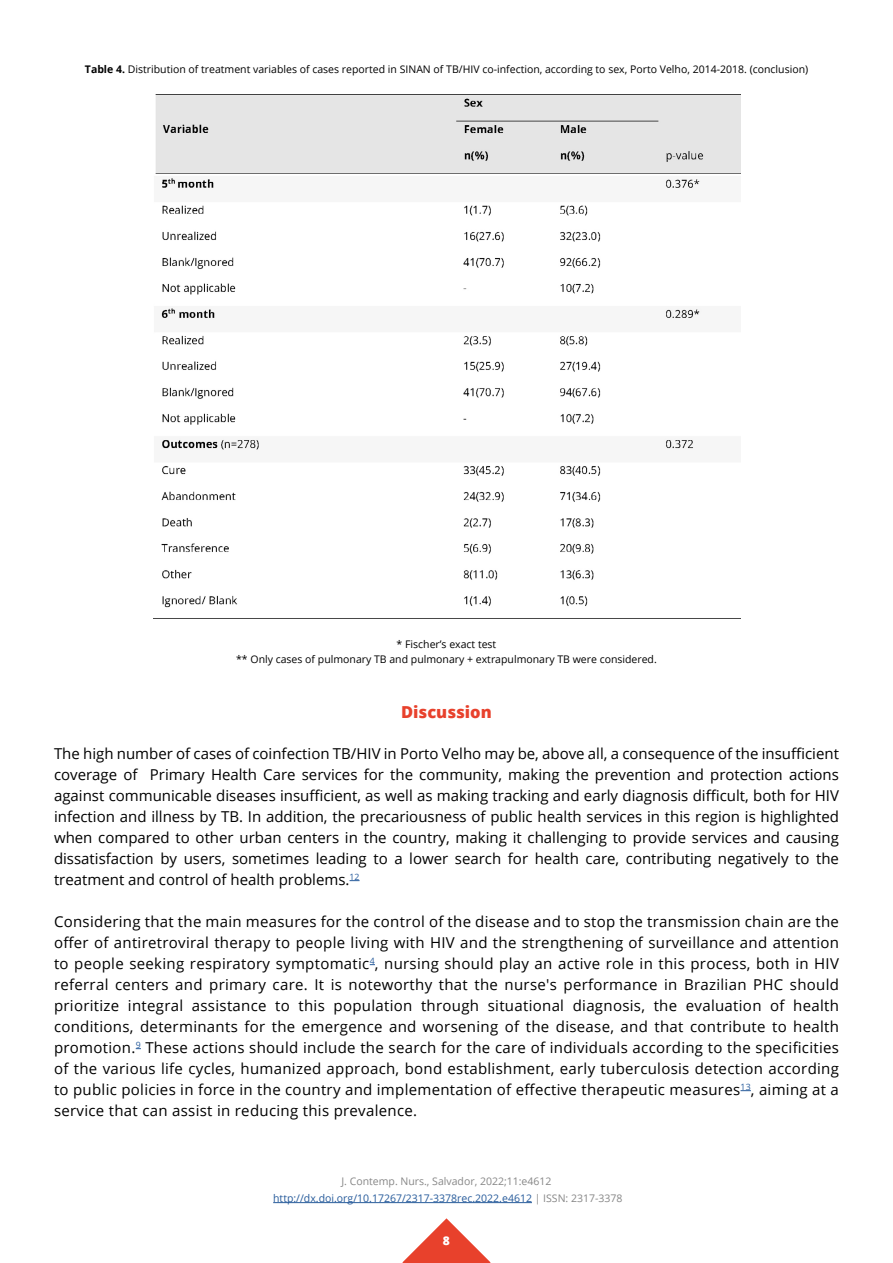
<style>
.page{position:relative;width:893px;height:1263px;background:#fff}
.page>*{position:absolute;margin:0;border:0;box-sizing:border-box;transform-origin:0 0}
.t1{font:800 16.5px "Open Sans";color:#e8412c}
.t2{font:15px/21px "Open Sans";letter-spacing:.01em;color:#000;text-align:justify}
.t3{font:800 12px "Open Sans";color:#fff}
.t4{font:10.5px/15px "Open Sans";color:#000;text-align:center}
.t5{font:10.5px/16.5px "Open Sans";color:#878787;text-align:center}
.s1{font-weight:700}
.s2{color:#275b9b}
</style>
<div class="page">
<svg style="left:402px;top:1218px;width:89px;height:45px"></svg>
<hr style="left:273px;top:1202px;width:259px;height:1px;background:#275b9b">
<img style="left:154px;top:94px;width:586px;height:525px">
<p class="t4" style="left:85px;top:61px;width:725px"><span class="s1">Table 4.</span> Distribution of treatment variables of cases reported in SINAN of TB/HIV co-infection, according to sex, Porto Velho, 2014-2018. (conclusion)</p>
<p class="t4" style="left:236px;top:636px;width:422px">* Fischer’s exact test<br>** Only cases of pulmonary TB and pulmonary + extrapulmonary TB were considered.</p>
<p class="t1" style="left:401px;top:700px;width:92px">Discussion</p>
<p class="t2" style="left:54px;top:743px;width:786px">The high number of cases of coinfection TB/HIV in Porto Velho may be, above all, a consequence of the insufficient coverage of Primary Health Care services for the community, making the prevention and protection actions against communicable diseases insufficient, as well as making tracking and early diagnosis difficult, both for HIV infection and illness by TB. In addition, the precariousness of public health services in this region is highlighted when compared to other urban centers in the country, making it challenging to provide services and causing dissatisfaction by users, sometimes leading to a lower search for health care, contributing negatively to the treatment and control of health problems.<sup>12</sup></p>
<p class="t2" style="left:54px;top:911px;width:786px">Considering that the main measures for the control of the disease and to stop the transmission chain are the offer of antiretroviral therapy to people living with HIV and the strengthening of surveillance and attention to people seeking respiratory symptomatic<sup>4</sup>, nursing should play an active role in this process, both in HIV referral centers and primary care. It is noteworthy that the nurse's performance in Brazilian PHC should prioritize integral assistance to this population through situational diagnosis, the evaluation of health conditions, determinants for the emergence and worsening of the disease, and that contribute to health promotion.<sup>9</sup> These actions should include the search for the care of individuals according to the specificities of the various life cycles, humanized approach, bond establishment, early tuberculosis detection according to public policies in force in the country and implementation of effective therapeutic measures<sup>13</sup>, aiming at a service that can assist in reducing this prevalence.</p>
<p class="t5" style="left:273px;top:1173px;width:351px">J. Contemp. Nurs., Salvador, 2022;11:e4612 <span class="s2">http://dx.doi.org/10.17267/2317-3378rec.2022.e4612</span> | ISSN: 2317-3378</p>
<p class="t3" style="left:443px;top:1232px;width:9px">8</p>
</div>
